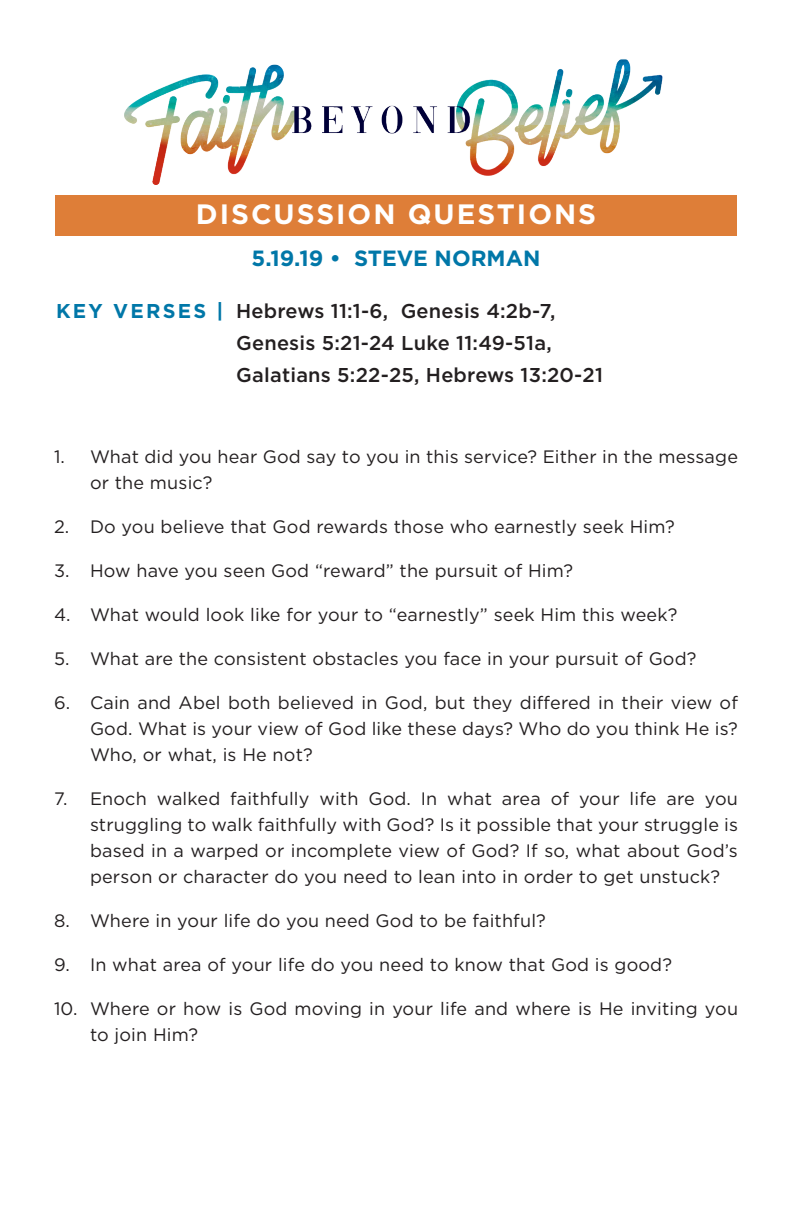
<style>
.page{position:relative;width:792px;height:1224px;background:#fff}
.page>*{position:absolute;margin:0;border:0;box-sizing:border-box;transform-origin:0 0}
.t1{font:700 28px "Gotham";letter-spacing:.07em;color:#fff}
.t2{font:700 22px "Gotham";color:#0077a8}
.t3{font:500 20px "Gotham";letter-spacing:.01em;color:#231f20}
.t4{font:700 20px "Gotham";letter-spacing:.11em;color:#0077a8}
.t5{font:18px/26px "Gotham";letter-spacing:.01em;color:#231f20}
</style>
<div class="page">
<img style="left:124px;top:59px;width:539px;height:126px">
<div style="left:55px;top:195px;width:682px;height:41px;background:#de7e38"></div>
<p class="t1" style="left:196px;top:196px;width:402px">DISCUSSION QUESTIONS</p>
<p class="t2" style="left:252px;top:244px;width:290px">5.19.19 • STEVE NORMAN</p>
<p class="t4" style="left:56px;top:298px;width:169px">KEY VERSES |</p>
<p class="t3" style="left:236px;top:298px;width:321px">Hebrews 11:1-6, Genesis 4:2b-7,</p>
<p class="t3" style="left:236px;top:330px;width:317px">Genesis 5:21-24 Luke 11:49-51a,</p>
<p class="t3" style="left:236px;top:362px;width:368px">Galatians 5:22-25, Hebrews 13:20-21</p>
<p class="t5" style="left:90px;top:443px;width:650px;text-indent:-36px">1. What did you hear God say to you in this service? Either in the message or the music?</p>
<p class="t5" style="left:54px;top:513px;width:622px">2. Do you believe that God rewards those who earnestly seek Him?</p>
<p class="t5" style="left:54px;top:557px;width:521px">3. How have you seen God “reward” the pursuit of Him?</p>
<p class="t5" style="left:54px;top:601px;width:625px">4. What would look like for your to “earnestly” seek Him this week?</p>
<p class="t5" style="left:54px;top:645px;width:644px">5. What are the consistent obstacles you face in your pursuit of God?</p>
<p class="t5" style="left:90px;top:689px;width:650px;text-align:justify;text-indent:-36px">6. Cain and Abel both believed in God, but they differed in their view of God. What is your view of God like these days? Who do you think He is?<br>Who, or what, is He not?</p>
<p class="t5" style="left:90px;top:785px;width:650px;text-align:justify;text-indent:-36px">7. Enoch walked faithfully with God. In what area of your life are you struggling to walk faithfully with God? Is it possible that your struggle is based in a warped or incomplete view of God? If so, what about God’s person or character do you need to lean into in order to get unstuck?</p>
<p class="t5" style="left:54px;top:907px;width:493px">8. Where in your life do you need God to be faithful?</p>
<p class="t5" style="left:54px;top:951px;width:620px">9. In what area of your life do you need to know that God is good?</p>
<p class="t5" style="left:90px;top:995px;width:650px;text-indent:-36px">10. Where or how is God moving in your life and where is He inviting you to join Him?</p>
</div>
